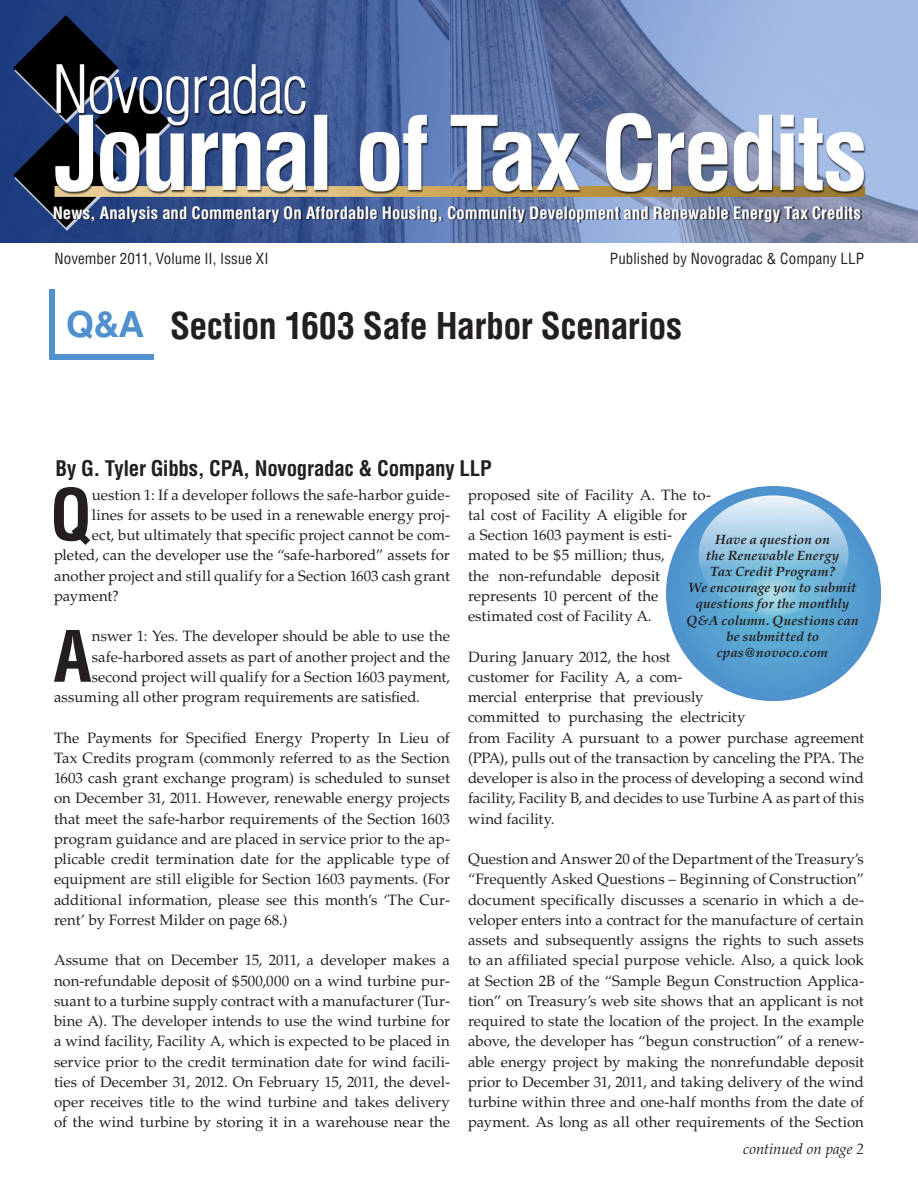
<style>
.page{position:relative;width:918px;height:1188px;background:#fff}
.page>*{position:absolute;margin:0;border:0;box-sizing:border-box;transform-origin:0 0}
.Article_-_A1_-_Main{font:700 condensed 69px "Helvetica";color:#231f20}
.Article_-_A3_-_Pull{font:700 condensed 36px "Helvetica";letter-spacing:-.015em;color:#231f20}
.Misc__Graphics_-_Q_A{font:700 36px "Helvetica";color:#5090cc}
.Article_-_A3_-_Pull-2{font:700 condensed 21px "Helvetica";letter-spacing:-.015em;color:#231f20}
.t1{font:700 condensed 16.65px "Helvetica";letter-spacing:.005em;color:#fff}
.Article_-_A2_-_Main{font:15px/20.2px "Palatino";color:#231f20;text-align:justify}
.Article_-_A1_-_Main-2{font:15px "Palatino";color:#231f20}
.Misc__Graphics_-_Cov{font:condensed 15px "Helvetica";letter-spacing:.005em;color:#231f20}
.Article_-_D1_-_Page{font:italic 15px "Palatino";color:#231f20}
.Article_-_E_-_Photo{font:italic 700 13.5px/16.2px "Palatino";letter-spacing:.005em;color:#231f20;text-align:center}
</style>
<div class="page">
<img style="left:0;top:0;width:918px;height:243px">
<div style="left:55px;top:207px;width:807px;height:16px;background:#231f20;opacity:.75"></div>
<div style="left:50px;top:289px;width:104px;height:71px;background:#5090cc"></div>
<div style="left:55px;top:289px;width:100px;height:64px;background:#fff"></div>
<svg style="left:666px;top:486px;width:215px;height:215px;background:#559ccf"></svg>
<svg style="left:699px;top:495px;width:150px;height:120px;background:#9acae3"></svg>
<p class="t1" style="left:53px;top:202px;width:810px">News, Analysis and Commentary On Affordable Housing, Community Development and Renewable Energy Tax Credits</p>
<p class="Misc__Graphics_-_Cov" style="left:55px;top:250px;width:215px">November 2011, Volume II, Issue XI</p>
<p class="Misc__Graphics_-_Cov" style="left:610px;top:250px;width:256px">Published by Novogradac &amp; Company LLP</p>
<p class="Misc__Graphics_-_Q_A" style="left:66px;top:303px;width:80px">Q&amp;A</p>
<p class="Article_-_A3_-_Pull" style="left:170px;top:304px;width:514px">Section 1603 Safe Harbor Scenarios</p>
<p class="Article_-_A3_-_Pull-2" style="left:56px;top:455px;width:438px">By G. Tyler Gibbs, CPA, Novogradac &amp; Company LLP</p>
<p class="Article_-_A1_-_Main" style="left:50px;top:472px;width:44px">Q</p>
<p class="Article_-_A1_-_Main-2" style="left:92px;top:486px;width:360px">uestion 1: If a developer follows the safe-harbor guide-</p>
<p class="Article_-_A1_-_Main-2" style="left:92px;top:506px;width:360px">lines for assets to be used in a renewable energy proj-</p>
<p class="Article_-_A1_-_Main-2" style="left:92px;top:526px;width:360px">ect, but ultimately that specific project cannot be com-</p>
<p class="Article_-_A1_-_Main-2" style="left:54px;top:546px;width:397px">pleted, can the developer use the “safe-harbored” assets for</p>
<p class="Article_-_A1_-_Main-2" style="left:54px;top:567px;width:397px">another project and still qualify for a Section 1603 cash grant</p>
<p class="Article_-_A1_-_Main-2" style="left:54px;top:587px;width:66px">payment?</p>
<p class="Article_-_A1_-_Main" style="left:53px;top:613px;width:40px">A</p>
<p class="Article_-_A1_-_Main-2" style="left:92px;top:627px;width:360px">nswer 1: Yes. The developer should be able to use the</p>
<p class="Article_-_A1_-_Main-2" style="left:92px;top:648px;width:360px">safe-harbored assets as part of another project and the</p>
<p class="Article_-_A1_-_Main-2" style="left:92px;top:668px;width:360px">second project will qualify for a Section 1603 payment,</p>
<p class="Article_-_A1_-_Main-2" style="left:54px;top:688px;width:368px">assuming all other program requirements are satisfied.</p>
<p class="Article_-_A2_-_Main" style="left:54px;top:728px;width:398px">The Payments for Specified Energy Property In Lieu of Tax Credits program (commonly referred to as the Section 1603 cash grant exchange program) is scheduled to sunset on December 31, 2011. However, renewable energy projects that meet the safe-harbor requirements of the Section 1603 program guidance and are placed in service prior to the ap&shy;plicable credit termination date for the applicable type of equipment are still eligible for Section 1603 payments. (For additional information, please see this month’s ‘The Cur&shy;rent’ by Forrest Milder on page 68.)</p>
<p class="Article_-_A2_-_Main" style="left:54px;top:950px;width:398px">Assume that on December 15, 2011, a developer makes a non-refundable deposit of $500,000 on a wind turbine pur&shy;suant to a turbine supply contract with a manufacturer (Tur&shy;bine A). The developer intends to use the wind turbine for a wind facility, Facility A, which is expected to be placed in service prior to the credit termination date for wind facili&shy;ties of December 31, 2012. On February 15, 2011, the devel&shy;oper receives title to the wind turbine and takes delivery of the wind turbine by storing it in a warehouse near the</p>
<p class="Article_-_A2_-_Main" style="left:468px;top:485px;width:245px;text-align:left">proposed site of Facility A. The to&shy;tal cost of Facility A eligible for<br>a Section 1603 payment is esti&shy;mated to be $5 million; thus,<br>the non-refundable deposit represents 10 percent of the estimated cost of Facility A.</p>
<p class="Article_-_A2_-_Main" style="left:468px;top:647px;width:398px;text-align:left">During January 2012, the host<br>customer for Facility A, a com-<br>mercial enterprise that previously<br>committed to purchasing the electricity<br>from Facility A pursuant to a power purchase agreement (PPA), pulls out of the transaction by canceling the PPA. The developer is also in the process of developing a second wind facility, Facility B, and decides to use Turbine A as part of this wind facility.</p>
<p class="Article_-_A2_-_Main" style="left:468px;top:849px;width:398px">Question and Answer 20 of the Department of the Treasury’s “Frequently Asked Questions – Beginning of Construction” document specifically discusses a scenario in which a de&shy;veloper enters into a contract for the manufacture of certain assets and subsequently assigns the rights to such assets to an affiliated special purpose vehicle. Also, a quick look at Section 2B of the “Sample Begun Construction Applica&shy;tion” on Treasury’s web site shows that an applicant is not required to state the location of the project. In the example above, the developer has “begun construction” of a renew&shy;able energy project by making the nonrefundable deposit prior to December 31, 2011, and taking delivery of the wind turbine within three and one-half months from the date of payment. As long as all other requirements of the Section</p>
<p class="Article_-_E_-_Photo" style="left:686px;top:531px;width:174px">Have a question on<br>the Renewable Energy<br>Tax Credit Program?<br>We encourage you to submit questions for the monthly<br>Q&amp;A column. Questions can be submitted to cpas@novoco.com</p>
<p class="Article_-_D1_-_Page" style="left:743px;top:1140px;width:122px">continued on page 2</p>
</div>
